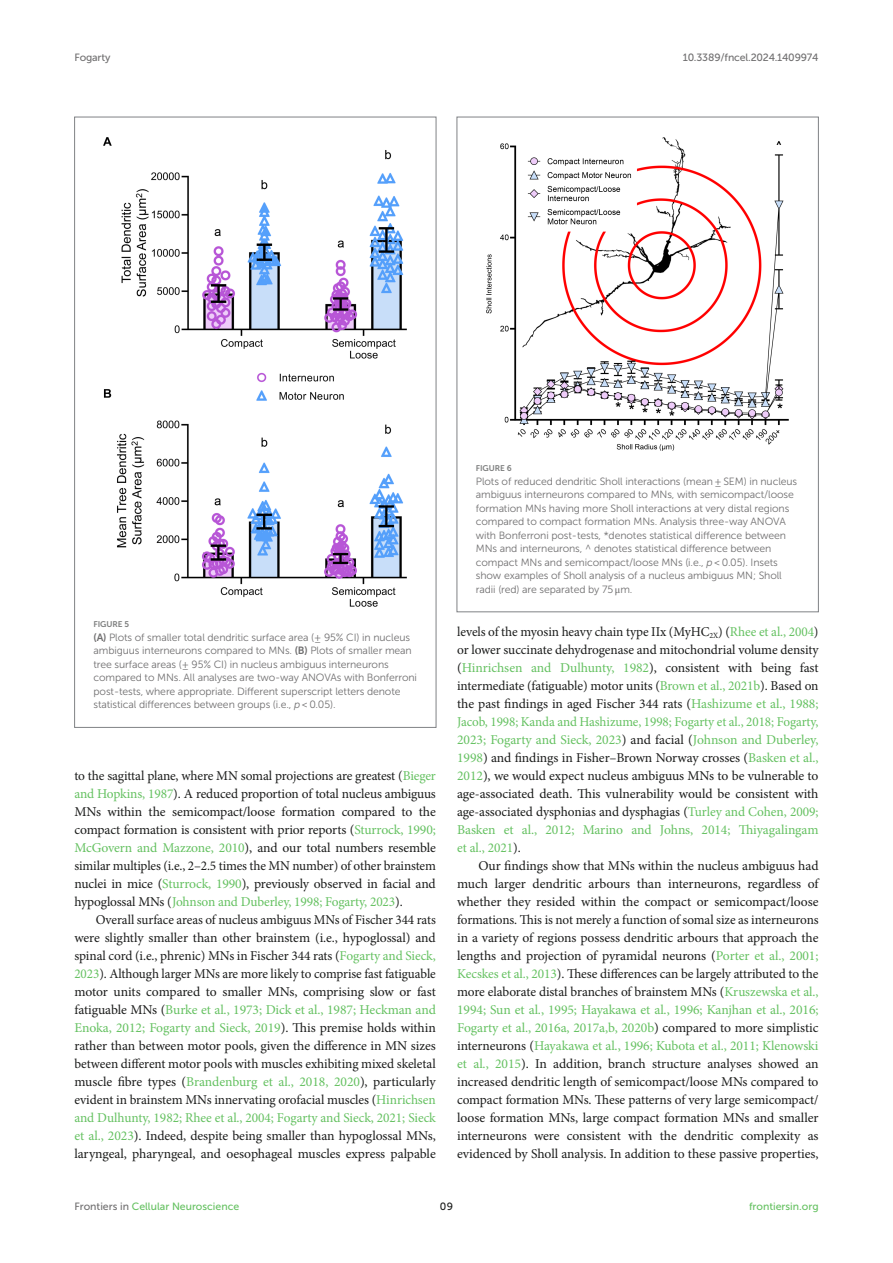
<style>
.page{position:relative;width:893px;height:1263px;background:#fff}
.page>*{position:absolute;margin:0;border:0;box-sizing:border-box;transform-origin:0 0}
.TEXT{font:13.5px/18px "Minion Pro";letter-spacing:-.01em;color:#1b1c1b;text-align:justify}
.FIG_LEG{font:10.5px/13.5px "Museo Sans 300";letter-spacing:-.01em;color:#706f70}
.t1{font:10.5px "Museo Sans 500";color:#65c161}
.t2{font:10.5px "Museo Sans 500";letter-spacing:-.015em;color:#706f70}
.t3{font:10.5px "Museo Sans 500";color:#1b1c1b}
.FIG_HD{font:8.25px "Museo Sans 700";letter-spacing:-.01em;color:#7e7f7f}
.s1{font-family:"Museo Sans 700"}
.s2{font-style:italic}
.s3{color:#65c161}
.s4{font-family:"STIX General"}
.s5{color:#706f70}
</style>
<div class="page">
<img style="left:486px;top:137px;width:303px;height:314px">
<img style="left:103px;top:137px;width:304px;height:470px">
<p class="t2" style="left:74px;top:51px;width:38px">Fogarty</p>
<p class="t2" style="left:683px;top:51px;width:137px">10.3389/fncel.2024.1409974</p>
<p class="FIG_HD" style="left:94px;top:620px;width:37px">FIGURE 5</p>
<p class="FIG_LEG" style="left:94px;top:631px;width:325px"><span class="s1">(A)</span> Plots of smaller total dendritic surface area (± 95% CI) in nucleus ambiguus interneurons compared to MNs. <span class="s1">(B)</span> Plots of smaller mean tree surface areas (± 95% CI) in nucleus ambiguus interneurons compared to MNs. All analyses are two-way ANOVAs with Bonferroni post-tests, where appropriate. Different superscript letters denote statistical differences between groups (i.e., <span class="s2">p</span> &lt; 0.05).</p>
<p class="TEXT" style="left:74px;top:767px;width:363px">to the sagittal plane, where MN somal projections are greatest (<span class="s3">Bieger and Hopkins, 1987</span>). A reduced proportion of total nucleus ambiguus MNs within the semicompact/loose formation compared to the compact formation is consistent with prior reports (<span class="s3">Sturrock, 1990; McGovern and Mazzone, 2010</span>), and our total numbers resemble similar multiples (i.e., 2–2.5 times the MN number) of other brainstem nuclei in mice (<span class="s3">Sturrock, 1990</span>), previously observed in facial and hypoglossal MNs (<span class="s3">Johnson and Duberley, 1998; Fogarty, 2023</span>).</p>
<p class="TEXT" style="left:74px;top:911px;width:363px;text-indent:21px">Overall surface areas of nucleus ambiguus MNs of Fischer 344 rats were slightly smaller than other brainstem (i.e., hypoglossal) and spinal cord (i.e., phrenic) MNs in Fischer 344 rats (<span class="s3">Fogarty and Sieck, 2023</span>). Although larger MNs are more likely to comprise fast fatiguable motor units compared to smaller MNs, comprising slow or fast fatiguable MNs (<span class="s3">Burke et al., 1973; Dick et al., 1987; Heckman and Enoka, 2012; Fogarty and Sieck, 2019</span>). This premise holds within rather than between motor pools, given the difference in MN sizes between different motor pools with muscles exhibiting mixed skeletal muscle fibre types (<span class="s3">Brandenburg et al., 2018, 2020</span>), particularly evident in brainstem MNs innervating orofacial muscles (<span class="s3">Hinrichsen and Dulhunty, 1982; Rhee et al., 2004; Fogarty and Sieck, 2021; Sieck et al., 2023</span>). Indeed, despite being smaller than hypoglossal MNs, laryngeal, pharyngeal, and oesophageal muscles express palpable</p>
<p class="FIG_HD" style="left:476px;top:464px;width:37px">FIGURE 6</p>
<p class="FIG_LEG" style="left:476px;top:475px;width:323px">Plots of reduced dendritic Sholl interactions (mean ± SEM) in nucleus ambiguus interneurons compared to MNs, with semicompact/loose formation MNs having more Sholl interactions at very distal regions compared to compact formation MNs. Analysis three-way ANOVA with Bonferroni post-tests, *denotes statistical difference between MNs and interneurons, ^ denotes statistical difference between compact MNs and semicompact/loose MNs (i.e., <span class="s2">p</span> &lt; 0.05). Insets show examples of Sholl analysis of a nucleus ambiguus MN; Sholl radii (red) are separated by 75 <span class="s4">μ</span>m.</p>
<p class="TEXT" style="left:457px;top:623px;width:363px">levels of the myosin heavy chain type IIx (MyHC<sub>2X</sub>) (<span class="s3">Rhee et al., 2004</span>) or lower succinate dehydrogenase and mitochondrial volume density (<span class="s3">Hinrichsen and Dulhunty, 1982</span>), consistent with being fast intermediate (fatiguable) motor units (<span class="s3">Brown et al., 2021b</span>). Based on the past findings in aged Fischer 344 rats (<span class="s3">Hashizume et al., 1988; Jacob, 1998; Kanda and Hashizume, 1998; Fogarty et al., 2018; Fogarty, 2023; Fogarty and Sieck, 2023</span>) and facial (<span class="s3">Johnson and Duberley, 1998</span>) and findings in Fisher–Brown Norway crosses (<span class="s3">Basken et al., 2012</span>), we would expect nucleus ambiguus MNs to be vulnerable to age-associated death. This vulnerability would be consistent with age-associated dysphonias and dysphagias (<span class="s3">Turley and Cohen, 2009; Basken et al., 2012; Marino and Johns, 2014; Thiyagalingam et al., 2021</span>).</p>
<p class="TEXT" style="left:457px;top:857px;width:363px;text-indent:21px">Our findings show that MNs within the nucleus ambiguus had much larger dendritic arbours than interneurons, regardless of whether they resided within the compact or semicompact/loose formations. This is not merely a function of somal size as interneurons in a variety of regions possess dendritic arbours that approach the lengths and projection of pyramidal neurons (<span class="s3">Porter et al., 2001; Kecskes et al., 2013</span>). These differences can be largely attributed to the more elaborate distal branches of brainstem MNs (<span class="s3">Kruszewska et al., 1994; Sun et al., 1995; Hayakawa et al., 1996; Kanjhan et al., 2016; Fogarty et al., 2016a, 2017a,b, 2020b</span>) compared to more simplistic interneurons (<span class="s3">Hayakawa et al., 1996; Kubota et al., 2011; Klenowski et al., 2015</span>). In addition, branch structure analyses showed an increased dendritic length of semicompact/loose MNs compared to compact formation MNs. These patterns of very large semicompact/ loose formation MNs, large compact formation MNs and smaller interneurons were consistent with the dendritic complexity as evidenced by Sholl analysis. In addition to these passive properties,</p>
<p class="t1" style="left:74px;top:1200px;width:166px"><span class="s5">Frontiers in</span> Cellular Neuroscience</p>
<p class="t3" style="left:440px;top:1200px;width:15px">09</p>
<p class="t1" style="left:749px;top:1200px;width:71px">frontiersin.org</p>
</div>
